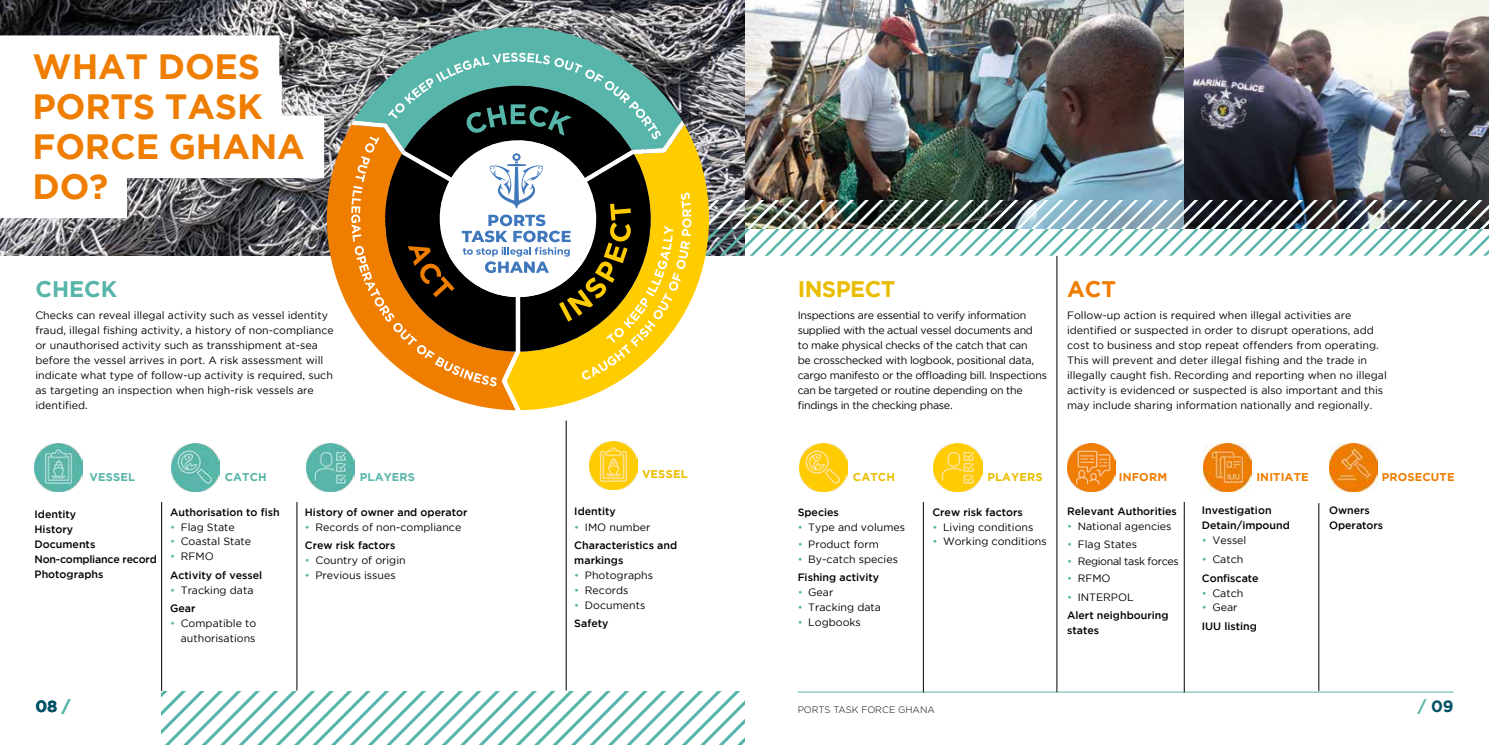
<style>
.page{position:relative;width:1489px;height:745px;background:#fff}
.page>*{position:absolute;margin:0;border:0;box-sizing:border-box;transform-origin:0 0}
.t1{font:700 35px/40px "Gotham";letter-spacing:-.005em;color:#ef7d00}
.t2{font:700 22.5px "Gotham";letter-spacing:-.025em;color:#ebbd00}
.t3{font:700 22.5px "Gotham";color:#58b5a9}
.t4{font:700 22.5px "Gotham";color:#ef7d00}
.t5{font:700 16.25px "Gotham";color:#025268}
.t6{font:700 11.25px "Gotham";letter-spacing:.015em;color:#ef7d00}
.t7{font:700 11.25px "Gotham";letter-spacing:.015em;color:#58b5a9}
.t8{font:700 11.25px "Gotham";letter-spacing:.015em;color:#ebbd00}
.t9{font:10.62px/15px "Gotham";color:#000}
.t10{font:500 10.62px/15px "Gotham";color:#000}
.t11{font:10.62px/15px "Gotham";letter-spacing:-.025em;color:#000}
.t12{font:10.62px "Gotham";letter-spacing:-.03em;color:#000}
.t13{font:300 9.38px "Gotham";color:#000}
.s1{color:#58b5a9}
.s2{font-weight:400;color:#58b5a9}
.s3{font-weight:400}
.s4{font-weight:500}
</style>
<div class="page">
<hr style="left:798px;top:691px;width:654px;height:1px;background:#58b5a9">
<img style="left:744px;top:0;width:744px;height:27px">
<img style="left:0;top:0;width:744px;height:256px">
<hr style="left:923px;top:501px;width:1px;height:191px;background:#000">
<hr style="left:1056px;top:256px;width:1px;height:435px;background:#000">
<hr style="left:1183px;top:501px;width:1px;height:191px;background:#000">
<hr style="left:1318px;top:502px;width:1px;height:188px;background:#000">
<hr style="left:566px;top:420px;width:1px;height:270px;background:#000">
<hr style="left:297px;top:501px;width:1px;height:189px;background:#000">
<hr style="left:161px;top:501px;width:1px;height:189px;background:#000">
<svg style="left:161px;top:690px;width:583px;height:54px"></svg>
<svg style="left:327px;top:125px;width:24px;height:187px;background:#de913d"></svg>
<img style="left:351px;top:27px;width:1137px;height:383px">
<img style="left:35px;top:443px;width:48px;height:48px">
<img style="left:171px;top:443px;width:48px;height:48px">
<img style="left:589px;top:441px;width:48px;height:48px">
<img style="left:799px;top:443px;width:48px;height:48px">
<img style="left:933px;top:443px;width:48px;height:48px">
<img style="left:306px;top:443px;width:48px;height:48px">
<img style="left:1067px;top:443px;width:48px;height:48px">
<div style="left:0;top:35px;width:279px;height:63px;background:#fff"></div>
<div style="left:0;top:75px;width:282px;height:63px;background:#fff"></div>
<div style="left:0;top:115px;width:324px;height:63px;background:#fff"></div>
<div style="left:0;top:155px;width:127px;height:63px;background:#fff"></div>
<img style="left:1203px;top:443px;width:48px;height:48px">
<img style="left:1329px;top:443px;width:48px;height:48px">
<h1 class="t1" style="left:33px;top:46px;width:274px">WHAT DOES<br>PORTS TASK<br>FORCE GHANA<br>DO?</h1>
<h2 class="t3" style="left:35px;top:276px;width:83px">CHECK</h2>
<p class="t9" style="left:35px;top:307px;width:300px">Checks can reveal illegal activity such as vessel identity fraud, illegal fishing activity, a history of non-compliance or unauthorised activity such as transshipment at-sea before the vessel arrives in port. A risk assessment will indicate what type of follow-up activity is required, such as targeting an inspection when high-risk vessels are identified.</p>
<p class="t7" style="left:89px;top:470px;width:47px">VESSEL</p>
<p class="t10" style="left:35px;top:506px;width:124px">Identity<br>History<br>Documents<br>Non-compliance record<br>Photographs</p>
<p class="t7" style="left:225px;top:470px;width:43px">CATCH</p>
<p class="t10" style="left:170px;top:504px;width:111px">Authorisation to fish</p>
<p class="t9" style="left:170px;top:519px;width:66px"><span class="s1">•</span> Flag State</p>
<p class="t9" style="left:170px;top:533px;width:83px"><span class="s1">•</span> Coastal State</p>
<p class="t10" style="left:170px;top:546px;width:94px;line-height:18.5px"><span class="s2">•</span> <span class="s3">RFMO<br></span>Activity of vessel</p>
<p class="t9" style="left:170px;top:580px;width:85px;line-height:18.5px"><span class="s1">•</span> Tracking data<br><span class="s4">Gear</span></p>
<p class="t9" style="left:170px;top:615px;width:88px;text-align:right"><span class="s1">•</span> Compatible to authorisations</p>
<p class="t7" style="left:360px;top:470px;width:57px">PLAYERS</p>
<p class="t10" style="left:305px;top:504px;width:164px">History of owner and operator</p>
<p class="t9" style="left:305px;top:517px;width:158px;line-height:18.5px"><span class="s1">•</span> Records of non-compliance<br><span class="s4">Crew risk factors</span></p>
<p class="t9" style="left:305px;top:552px;width:102px"><span class="s1">•</span> Country of origin</p>
<p class="t9" style="left:305px;top:567px;width:92px"><span class="s1">•</span> Previous issues</p>
<p class="t8" style="left:642px;top:467px;width:47px">VESSEL</p>
<p class="t10" style="left:574px;top:503px;width:43px">Identity</p>
<p class="t10" style="left:574px;top:517px;width:104px;line-height:18.5px"><span class="s2">•</span> <span class="s3">IMO number<br></span>Characteristics and</p>
<p class="t10" style="left:574px;top:552px;width:50px">markings</p>
<p class="t9" style="left:574px;top:567px;width:80px"><span class="s1">•</span> Photographs</p>
<p class="t9" style="left:574px;top:582px;width:56px"><span class="s1">•</span> Records</p>
<p class="t9" style="left:574px;top:595px;width:72px;line-height:18.5px"><span class="s1">•</span> Documents<br><span class="s4">Safety</span></p>
<h2 class="t2" style="left:797px;top:276px;width:99px">INSPECT</h2>
<p class="t11" style="left:797px;top:307px;width:251px">Inspections are essential to verify information supplied with the actual vessel documents and<br>to make physical checks of the catch that can<br>be crosschecked with logbook, positional data, cargo manifesto or the offloading bill. Inspections can be targeted or routine depending on the findings in the checking phase.</p>
<h2 class="t4" style="left:1067px;top:276px;width:50px">ACT</h2>
<p class="t9" style="left:1067px;top:307px;width:321px">Follow-up action is required when illegal activities are identified or suspected in order to disrupt operations, add cost to business and stop repeat offenders from operating.<br>This will prevent and deter illegal fishing and the trade in illegally caught fish. Recording and reporting when no illegal activity is evidenced or suspected is also important and this may include sharing information nationally and regionally.</p>
<p class="t8" style="left:852px;top:470px;width:43px">CATCH</p>
<p class="t10" style="left:797px;top:504px;width:43px">Species</p>
<p class="t9" style="left:797px;top:519px;width:109px"><span class="s1">•</span> Type and volumes</p>
<p class="t9" style="left:797px;top:536px;width:83px"><span class="s1">•</span> Product form</p>
<p class="t9" style="left:797px;top:549px;width:102px;line-height:18.5px"><span class="s1">•</span> By-catch species<br><span class="s4">Fishing activity</span></p>
<p class="t9" style="left:797px;top:584px;width:37px"><span class="s1">•</span> Gear</p>
<p class="t9" style="left:797px;top:599px;width:85px"><span class="s1">•</span> Tracking data</p>
<p class="t9" style="left:797px;top:614px;width:65px"><span class="s1">•</span> Logbooks</p>
<p class="t8" style="left:987px;top:470px;width:57px">PLAYERS</p>
<p class="t10" style="left:932px;top:504px;width:92px">Crew risk factors</p>
<p class="t9" style="left:932px;top:519px;width:102px"><span class="s1">•</span> Living conditions</p>
<p class="t9" style="left:932px;top:533px;width:116px"><span class="s1">•</span> Working conditions</p>
<p class="t6" style="left:1118px;top:470px;width:50px">INFORM</p>
<p class="t10" style="left:1067px;top:503px;width:111px">Relevant Authorities</p>
<p class="t9" style="left:1067px;top:518px;width:106px"><span class="s1">•</span> National agencies</p>
<p class="t9" style="left:1067px;top:535px;width:71px"><span class="s1">•</span> Flag States</p>
<p class="t12" style="left:1067px;top:555px;width:113px"><span class="s1">•</span> Regional task forces</p>
<p class="t9" style="left:1067px;top:570px;width:45px"><span class="s1">•</span> RFMO</p>
<p class="t10" style="left:1067px;top:587px;width:103px;line-height:18.5px"><span class="s2">•</span> <span class="s3">INTERPOL<br></span>Alert neighbouring</p>
<p class="t10" style="left:1067px;top:622px;width:33px">states</p>
<p class="t6" style="left:1256px;top:470px;width:54px">INITIATE</p>
<p class="t10" style="left:1201px;top:502px;width:90px">Investigation<br>Detain/impound</p>
<p class="t9" style="left:1201px;top:532px;width:46px"><span class="s1">•</span> Vessel</p>
<p class="t10" style="left:1201px;top:549px;width:58px;line-height:18.5px"><span class="s2">•</span> <span class="s3">Catch<br></span>Confiscate</p>
<p class="t9" style="left:1201px;top:584px;width:43px"><span class="s1">•</span> Catch</p>
<p class="t10" style="left:1201px;top:597px;width:57px;line-height:18.5px"><span class="s2">•</span> <span class="s3">Gear<br></span>IUU listing</p>
<p class="t6" style="left:1381px;top:470px;width:74px">PROSECUTE</p>
<p class="t10" style="left:1328px;top:502px;width:56px">Owners<br>Operators</p>
<h3 class="t5" style="left:35px;top:696px;width:37px">08 <span class="s1">/</span></h3>
<p class="t13" style="left:797px;top:703px;width:139px">PORTS TASK FORCE GHANA</p>
<h3 class="t5" style="left:1417px;top:696px;width:37px"><span class="s1">/</span> 09</h3>
</div>
